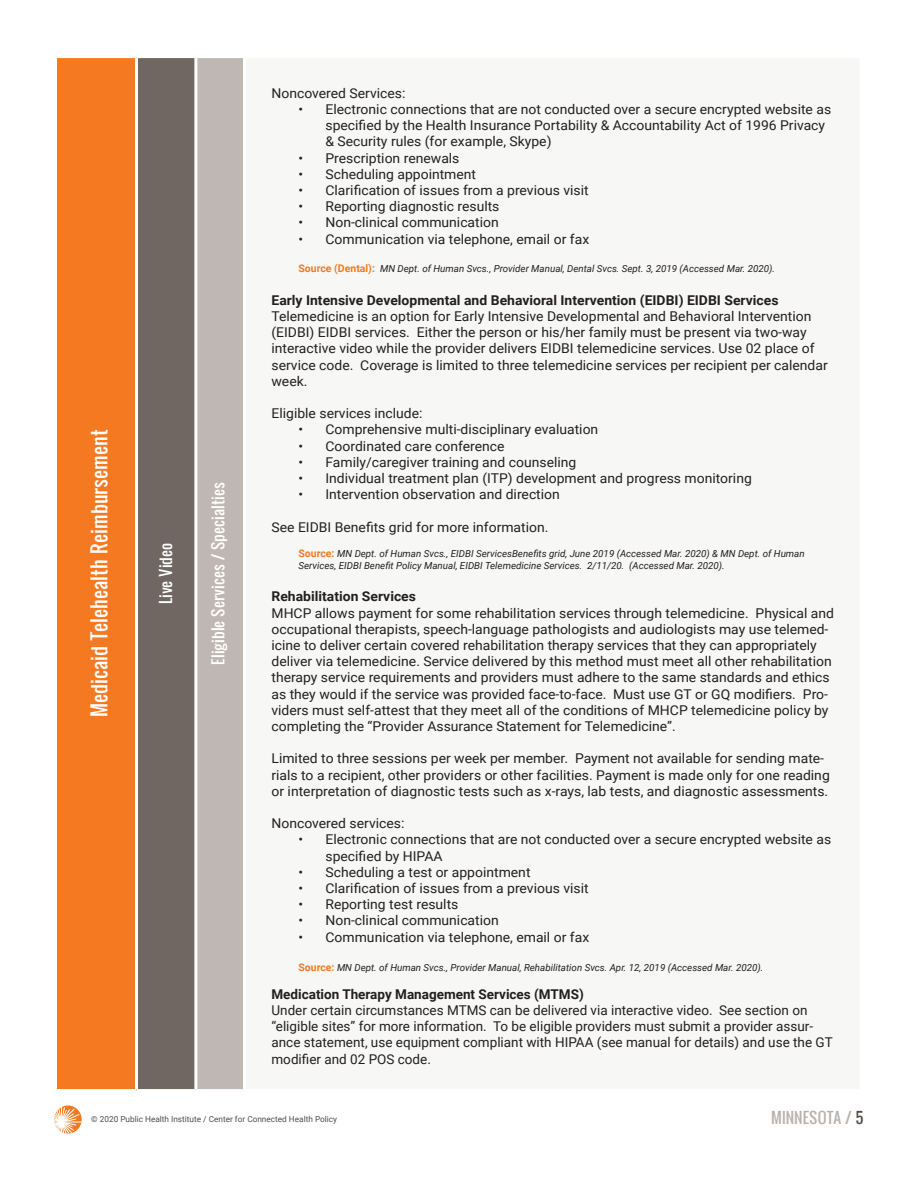
<style>
.page{position:relative;width:918px;height:1188px;background:#fff}
.page>*{position:absolute;margin:0;border:0;box-sizing:border-box;transform-origin:0 0}
.t1{font:19.5px "Oswald";color:#fff}
.t2{font:15px "Oswald";color:#fff}
.t3{font:15px "Oswald";color:#bab1ae}
.t4{font:13.5px/16.2px "Roboto";color:#231f20}
.t5{font:700 13.5px "Roboto";color:#231f20}
.t6{font:italic 9.75px/12px "Roboto";color:#231f20}
.t7{font:8.25px "Roboto";color:#514e4c}
.s1{font-weight:700;font-style:normal;font-size:10.5px;color:#f47921}
.s2{color:#514e4c}
</style>
<div class="page">
<svg style="left:54px;top:1105px;width:28px;height:29px"></svg>
<div style="left:56px;top:57px;width:80px;height:1034px;background:#f47921"></div>
<div style="left:136px;top:57px;width:60px;height:1034px;background:#706763"></div>
<div style="left:196px;top:57px;width:48px;height:1034px;background:#bfb7b4"></div>
<div style="left:244px;top:57px;width:617px;height:1034px;background:#f7f7f6"></div>
<hr style="left:54px;top:55px;width:82px;height:3px;background:#fff">
<hr style="left:54px;top:58px;width:3px;height:1031px;background:#fff">
<hr style="left:136px;top:55px;width:60px;height:3px;background:#fff">
<hr style="left:135px;top:58px;width:3px;height:1031px;background:#fff">
<hr style="left:196px;top:55px;width:49px;height:3px;background:#fff">
<hr style="left:194px;top:58px;width:3px;height:1031px;background:#fff">
<hr style="left:244px;top:55px;width:618px;height:3px;background:#fff">
<hr style="left:243px;top:58px;width:3px;height:1031px;background:#fff">
<hr style="left:860px;top:58px;width:2px;height:1031px;background:#fff">
<hr style="left:54px;top:1089px;width:82px;height:3px;background:#fff">
<hr style="left:136px;top:1089px;width:60px;height:3px;background:#fff">
<hr style="left:196px;top:1089px;width:49px;height:3px;background:#fff">
<hr style="left:244px;top:1089px;width:618px;height:3px;background:#fff">
<p class="t1" style="left:84px;top:717px;width:289px;rotate:-90deg">Medicaid Telehealth Reimbursement</p>
<p class="t2" style="left:154px;top:604px;width:63px;rotate:-90deg">Live Video</p>
<p class="t2" style="left:207px;top:665px;width:184px;rotate:-90deg">Eligible Services / Specialties</p>
<p class="t4" style="left:272px;top:84px;width:136px">Noncovered Services:</p>
<p class="t4" style="left:326px;top:101px;width:507px;text-indent:-27px">• Electronic connections that are not conducted over a secure encrypted website as specified by the Health Insurance Portability &amp; Accountability Act of 1996 Privacy &amp; Security rules (for example, Skype)</p>
<p class="t4" style="left:298px;top:149px;width:163px">• Prescription renewals</p>
<p class="t4" style="left:298px;top:165px;width:179px">• Scheduling appointment</p>
<p class="t4" style="left:298px;top:182px;width:292px">• Clarification of issues from a previous visit</p>
<p class="t4" style="left:298px;top:198px;width:203px">• Reporting diagnostic results</p>
<p class="t4" style="left:298px;top:214px;width:202px">• Non-clinical communication</p>
<p class="t4" style="left:298px;top:230px;width:292px">• Communication via telephone, email or fax</p>
<p class="t6" style="left:298px;top:263px;width:478px"><span class="s1">Source (Dental):</span> MN Dept. of Human Svcs., Provider Manual, Dental Svcs. Sept. 3, 2019 (Accessed Mar. 2020).</p>
<p class="t5" style="left:272px;top:291px;width:509px">Early Intensive Developmental and Behavioral Intervention (EIDBI) EIDBI Services</p>
<p class="t4" style="left:272px;top:308px;width:558px">Telemedicine is an option for Early Intensive Developmental and Behavioral Intervention (EIDBI) EIDBI services. Either the person or his/her family must be present via two-way interactive video while the provider delivers EIDBI telemedicine services. Use 02 place of service code. Coverage is limited to three telemedicine services per recipient per calendar week.</p>
<p class="t4" style="left:272px;top:405px;width:153px">Eligible services include:</p>
<p class="t4" style="left:298px;top:421px;width:301px">• Comprehensive multi-disciplinary evaluation</p>
<p class="t4" style="left:298px;top:437px;width:208px">• Coordinated care conference</p>
<p class="t4" style="left:298px;top:453px;width:279px">• Family/caregiver training and counseling</p>
<p class="t4" style="left:298px;top:470px;width:455px">• Individual treatment plan (ITP) development and progress monitoring</p>
<p class="t4" style="left:298px;top:486px;width:263px">• Intervention observation and direction</p>
<p class="t4" style="left:272px;top:518px;width:279px">See EIDBI Benefits grid for more information.</p>
<p class="t6" style="left:298px;top:547px;width:508px"><span class="s1">Source:</span> MN Dept. of Human Svcs., EIDBI ServicesBenefits grid, June 2019 (Accessed Mar. 2020) &amp; MN Dept. of Human<br>Services, EIDBI Benefit Policy Manual, EIDBI Telemedicine Services. 2/11/20. (Accessed Mar. 2020).</p>
<p class="t5" style="left:272px;top:587px;width:146px">Rehabilitation Services</p>
<p class="t4" style="left:272px;top:604px;width:564px">MHCP allows payment for some rehabilitation services through telemedicine. Physical and occupational therapists, speech-language pathologists and audiologists may use telemed&shy;icine to deliver certain covered rehabilitation therapy services that they can appropriately deliver via telemedicine. Service delivered by this method must meet all other rehabilitation therapy service requirements and providers must adhere to the same standards and ethics as they would if the service was provided face-to-face. Must use GT or GQ modifiers. Pro&shy;viders must self-attest that they meet all of the conditions of MHCP telemedicine policy by completing the “Provider Assurance Statement for Telemedicine”.</p>
<p class="t4" style="left:272px;top:750px;width:560px">Limited to three sessions per week per member. Payment not available for sending mate&shy;rials to a recipient, other providers or other facilities. Payment is made only for one reading or interpretation of diagnostic tests such as x-rays, lab tests, and diagnostic assessments.</p>
<p class="t4" style="left:272px;top:815px;width:134px">Noncovered services:</p>
<p class="t4" style="left:326px;top:831px;width:507px;text-indent:-27px">• Electronic connections that are not conducted over a secure encrypted website as specified by HIPAA</p>
<p class="t4" style="left:298px;top:863px;width:234px">• Scheduling a test or appointment</p>
<p class="t4" style="left:298px;top:880px;width:292px">• Clarification of issues from a previous visit</p>
<p class="t4" style="left:298px;top:896px;width:161px">• Reporting test results</p>
<p class="t4" style="left:298px;top:912px;width:202px">• Non-clinical communication</p>
<p class="t4" style="left:298px;top:928px;width:292px">• Communication via telephone, email or fax</p>
<p class="t6" style="left:298px;top:961px;width:466px"><span class="s1">Source:</span> MN Dept. of Human Svcs., Provider Manual, Rehabilitation Svcs. Apr. 12, 2019 (Accessed Mar. 2020).</p>
<p class="t5" style="left:272px;top:985px;width:314px">Medication Therapy Management Services (MTMS)</p>
<p class="t4" style="left:272px;top:1002px;width:563px">Under certain circumstances MTMS can be delivered via interactive video. See section on “eligible sites” for more information. To be eligible providers must submit a provider assur&shy;ance statement, use equipment compliant with HIPAA (see manual for details) and use the GT modifier and 02 POS code.</p>
<p class="t7" style="left:91px;top:1113px;width:247px">© 2020 Public Health Institute / Center for Connected Health Policy</p>
<p class="t3" style="left:771px;top:1106px;width:94px">MINNESOTA / <span class="s2">5</span></p>
</div>
